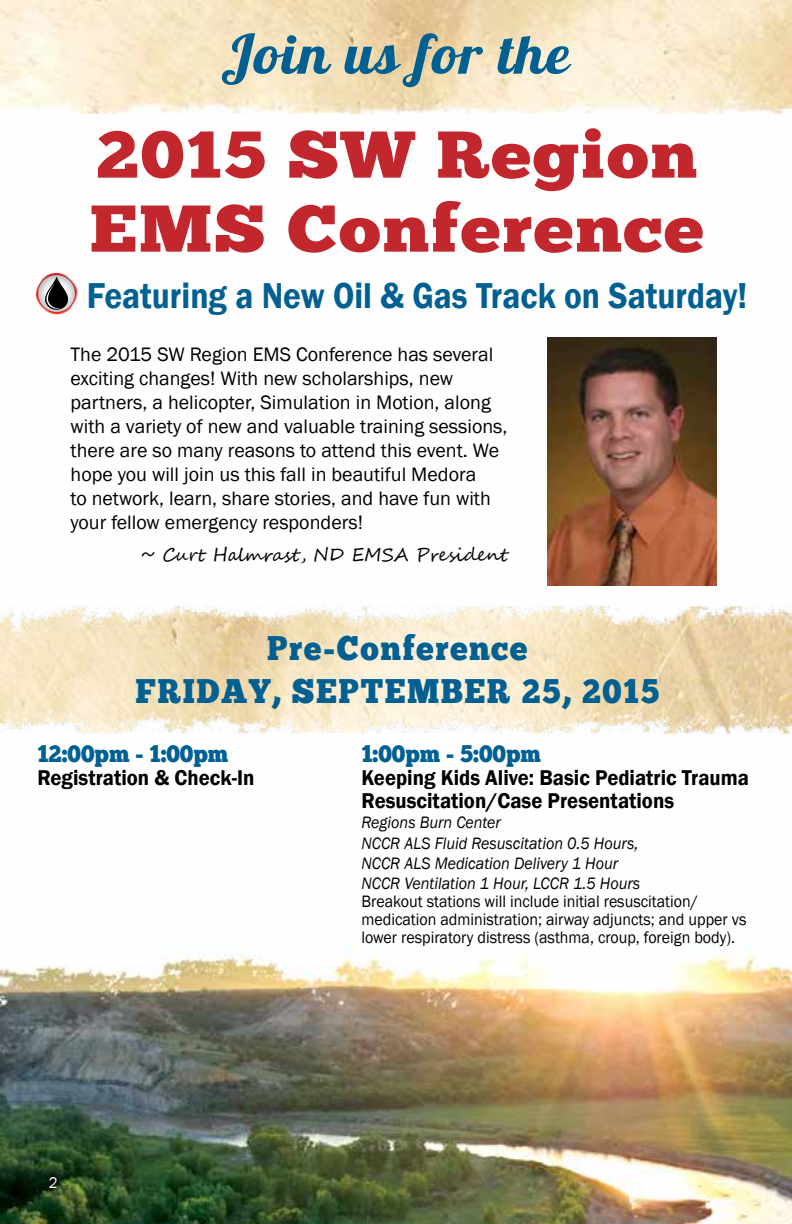
<style>
.page{position:relative;width:792px;height:1224px;background:#fff}
.page>*{position:absolute;margin:0;border:0;box-sizing:border-box;transform-origin:0 0}
.t1{font:66px/74px "Chunk Five Ex";letter-spacing:.025em;color:#c1272d;scale:1.1 1}
.t2{font:54px "Lobster 1.4";letter-spacing:.025em;color:#006092;scale:1.1 1}
.t3{font:600 37px "Franklin Gothic";color:#006092;scale:.9 1}
.t4{font:34px/43px "Chunk Five Ex";letter-spacing:.05em;color:#006092;text-align:center;scale:.94 1}
.t5{font:24px "Chunk Five Ex";color:#006092;scale:.94 1}
.t6{font:600 22px/23px "Franklin Gothic";color:#000;scale:.94 1}
.t7{font:20px/24px "Franklin Gothic";color:#000}
.t8{font:18px "Segoe Script";color:#000}
.t9{font:17px/18px "Franklin Gothic";color:#000;scale:.94 1}
.t10{font:italic 17px/20.4px "Franklin Gothic";color:#000;scale:.94 1}
.t11{font:16px "Franklin Gothic";color:#fff;scale:.94 1}
</style>
<div class="page">
<img style="left:0;top:291px;width:792px;height:933px">
<img style="left:0;top:606px;width:792px;height:127px">
<img style="left:548px;top:337px;width:168px;height:249px">
<div style="left:40px;top:1167px;width:26px;height:30px;background:#000;opacity:.75"></div>
<svg style="left:36px;top:273px;width:41px;height:41px"></svg>
<h2 class="t2" style="left:221px;top:20px;width:319px">Join us for the</h2>
<h1 class="t1" style="left:90px;top:116px;width:560px">2015 SW Region<br>EMS Conference</h1>
<h3 class="t3" style="left:87px;top:273px;width:736px">Featuring a New Oil &amp; Gas Track on Saturday!</h3>
<p class="t7" style="left:71px;top:342px;width:439px">The 2015 SW Region EMS Conference has several exciting changes! With new scholarships, new partners, a helicopter, Simulation in Motion, along with a variety of new and valuable training sessions, there are so many reasons to attend this event. We hope you will join us this fall in beautiful Medora<br>to network, learn, share stories, and have fun with your fellow emergency responders!</p>
<p class="t8" style="left:141px;top:540px;width:369px">~ Curt Halmrast, ND EMSA President</p>
<h3 class="t4" style="left:136px;top:625px;width:559px">Pre-Conference<br>FRIDAY, SEPTEMBER 25, 2015</h3>
<p class="t5" style="left:37px;top:735px;width:205px">12:00pm - 1:00pm</p>
<p class="t6" style="left:37px;top:766px;width:232px">Registration &amp; Check-In</p>
<p class="t11" style="left:49px;top:1173px;width:11px">2</p>
<p class="t5" style="left:361px;top:735px;width:192px">1:00pm - 5:00pm</p>
<p class="t6" style="left:361px;top:766px;width:414px">Keeping Kids Alive: Basic Pediatric Trauma<br>Resuscitation/Case Presentations</p>
<p class="t10" style="left:361px;top:813px;width:298px">Regions Burn Center<br>NCCR ALS Fluid Resuscitation 0.5 Hours, NCCR ALS Medication Delivery 1 Hour NCCR Ventilation 1 Hour, LCCR 1.5 Hours</p>
<p class="t9" style="left:361px;top:893px;width:411px">Breakout stations will include initial resuscitation/ medication administration; airway adjuncts; and upper vs lower respiratory distress (asthma, croup, foreign body).</p>
</div>
